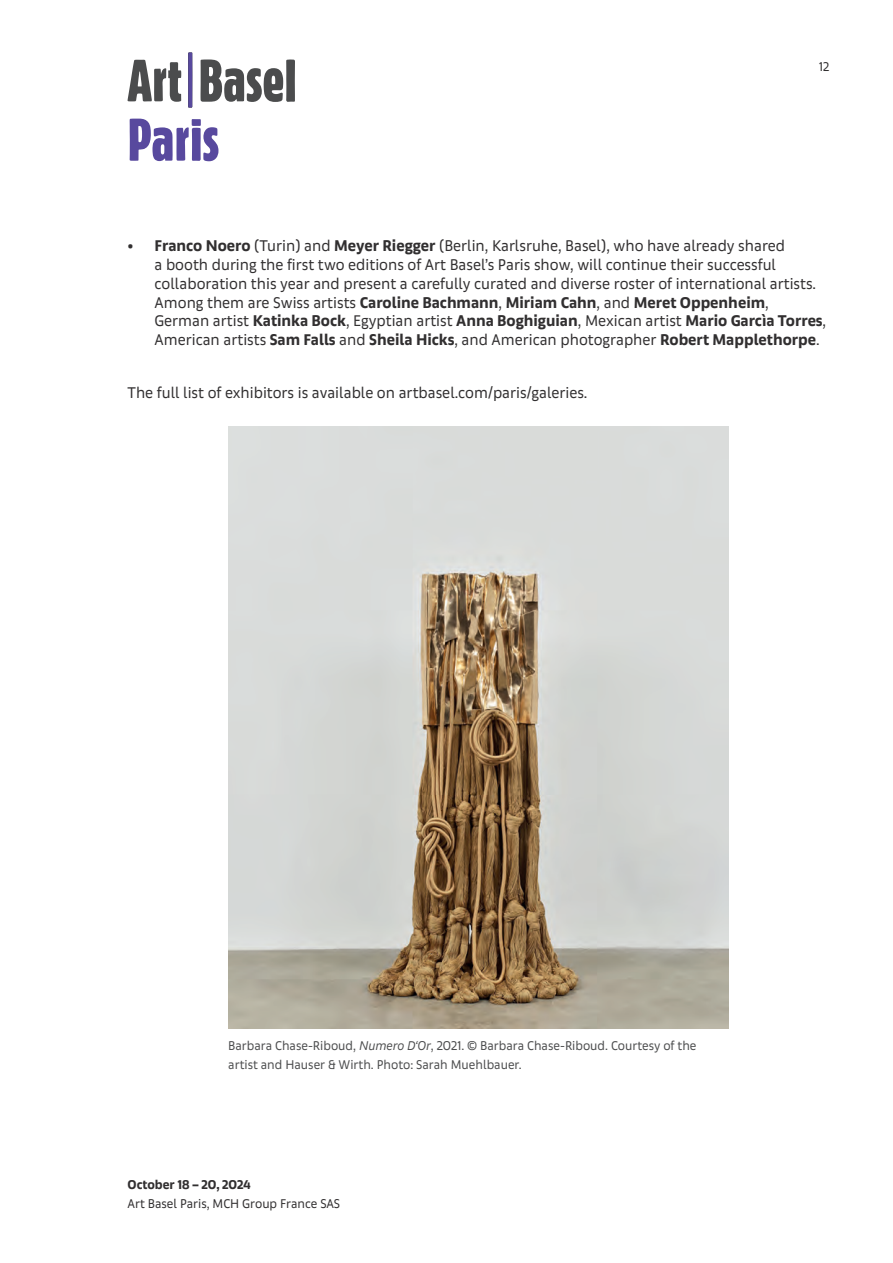
<style>
.page{position:relative;width:893px;height:1263px;background:#fff}
.page>*{position:absolute;margin:0;border:0;box-sizing:border-box;transform-origin:0 0}
.Crosshead_EN{font:16.5px/18.8px "Art Basel Text";color:#312f30}
.Crosshead_EN-2{font:13.5px/18.8px "Art Basel Text";color:#4b4c4d}
.t1{font:13.5px "Art Basel Text";color:#312f30}
.t2{font:700 13.5px "Art Basel Text";color:#312f30}
.s1{font-weight:700}
.s2{font-style:italic}
</style>
<div class="page">
<svg style="left:128px;top:60px;width:53px;height:42px"></svg>
<svg style="left:201px;top:59px;width:94px;height:43px"></svg>
<svg style="left:130px;top:119px;width:88px;height:42px"></svg>
<svg style="left:188px;top:53px;width:4px;height:54px"></svg>
<img style="left:228px;top:426px;width:500px;height:602px">
<p class="t1" style="left:819px;top:59px;width:12px">12</p>
<p class="Crosshead_EN" style="left:155px;top:237px;width:673px;text-indent:-27px"><span class="s1">• Franco Noero</span> (Turin) and <span class="s1">Meyer Riegger</span> (Berlin, Karlsruhe, Basel), who have already shared<br>a booth during the first two editions of Art Basel’s Paris show, will continue their successful collaboration this year and present a carefully curated and diverse roster of international artists.<br>Among them are Swiss artists <span class="s1">Caroline Bachmann</span>, <span class="s1">Miriam Cahn</span>, and <span class="s1">Meret Oppenheim</span>, German artist <span class="s1">Katinka Bock</span>, Egyptian artist <span class="s1">Anna Boghiguian</span>, Mexican artist <span class="s1">Mario Garcìa Torres</span>, American artists <span class="s1">Sam Falls</span> and <span class="s1">Sheila Hicks</span>, and American photographer <span class="s1">Robert Mapplethorpe</span>.</p>
<p class="Crosshead_EN" style="left:128px;top:383px;width:461px">The full list of exhibitors is available on artbasel.com/paris/galeries.</p>
<p class="Crosshead_EN-2" style="left:228px;top:1036px;width:470px">Barbara Chase-Riboud, <span class="s2">Numero D‘Or</span>, 2021. © Barbara Chase-Riboud. Courtesy of the artist and Hauser &amp; Wirth. Photo: Sarah Muehlbauer.</p>
<p class="t2" style="left:128px;top:1176px;width:125px">October 18 – 20, 2024</p>
<p class="t1" style="left:128px;top:1195px;width:214px">Art Basel Paris, MCH Group France SAS</p>
</div>
